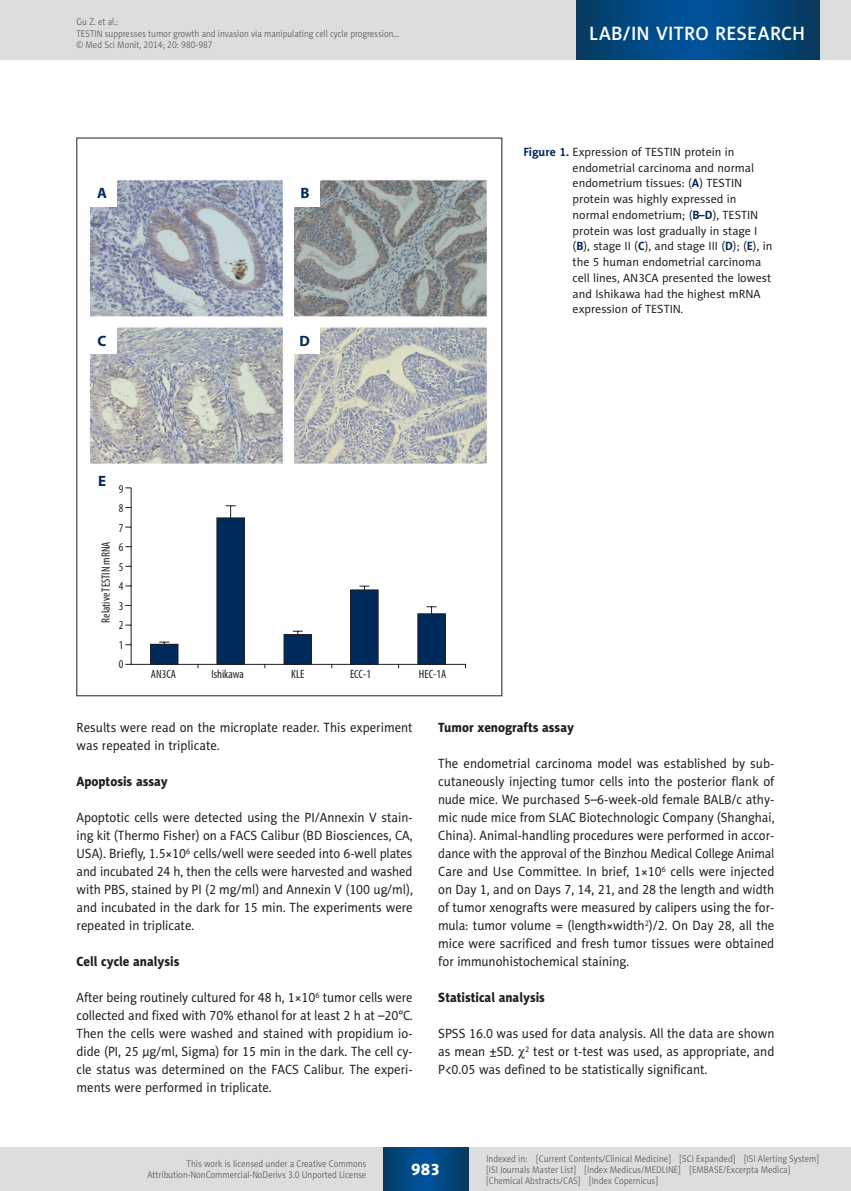
<style>
.page{position:relative;width:851px;height:1191px;background:#fff}
.page>*{position:absolute;margin:0;border:0;box-sizing:border-box;transform-origin:0 0}
.t1{font:19.5px "Naomi Sans EFN Medium";letter-spacing:.01em;color:#fff}
.t2{font:16.5px "Naomi Sans EFN Heavy";color:#fff}
.t3{font:700 15px "Myriad Pro";color:#00295c}
.MSM_Body{font:13.5px/18px "Naomi Sans EFN";color:#231f20;text-align:justify;scale:.95 1}
.MSM_Body-2{font:13.5px/18px "Naomi Sans EFN";color:#231f20;text-align:justify;scale:.94 1}
.MSM_Headline_2{font:13.5px "Naomi Sans EFN Heavy";color:#231f20;scale:.95 1}
.MSM_Rycina_tytul{font:12px/15.8px "Naomi Sans EFN";color:#231f20}
.t4{font:condensed 12px/19.5px "Myriad Pro";color:#231f20;text-align:justify}
.t5{font:9.75px/11.2px "Naomi Sans EFN Light";color:#57585a;scale:.9 1}
.s1{font-weight:700;color:#00295c}
.s2{font-family:"Standard Sym L"}
</style>
<div class="page">
<img style="left:89px;top:180px;width:398px;height:284px">
<hr style="left:131px;top:488px;width:1px;height:176px;background:#231f20">
<hr style="left:125px;top:664px;width:341px;height:1px;background:#231f20">
<svg style="left:150px;top:641px;width:29px;height:24px"></svg>
<svg style="left:283px;top:630px;width:29px;height:35px"></svg>
<svg style="left:350px;top:585px;width:29px;height:80px;background:#123460"></svg>
<svg style="left:417px;top:606px;width:29px;height:59px;background:#224269"></svg>
<svg style="left:216px;top:505px;width:29px;height:160px;background:#183a65"></svg>
<div style="left:87px;top:178px;width:30px;height:28px;background:#fff"></div>
<div style="left:87px;top:326px;width:30px;height:28px;background:#fff"></div>
<div style="left:290px;top:178px;width:29px;height:28px;background:#fff"></div>
<div style="left:290px;top:326px;width:29px;height:28px;background:#fff"></div>
<div style="left:0;top:1148px;width:850px;height:43px;background:#dcdddf"></div>
<svg style="left:383px;top:1147px;width:85px;height:43px;background:#02477e"></svg>
<div style="left:0;top:0;width:850px;height:60px;background:#dcdddf"></div>
<svg style="left:576px;top:0;width:243px;height:60px;background:#02477e"></svg>
<p class="t5" style="left:77px;top:16px;width:360px">Gu Z. et al.:<br>TESTIN suppresses tumor growth and invasion via manipulating cell cycle progression… © Med Sci Monit, 2014; 20: 980-987</p>
<p class="t3" style="left:97px;top:183px;width:11px">A</p>
<p class="t3" style="left:300px;top:183px;width:11px">B</p>
<p class="t3" style="left:98px;top:331px;width:10px">C</p>
<p class="t3" style="left:299px;top:331px;width:12px">D</p>
<p class="t3" style="left:98px;top:471px;width:10px">E</p>
<p class="t4" style="left:96px;top:622px;width:82px;rotate:-90deg">Relative TESTIN mRNA</p>
<p class="t4" style="left:119px;top:479px;width:6px">9<br>8<br>7<br>6<br>5<br>4<br>3<br>2<br>1<br>0</p>
<p class="t4" style="left:151px;top:663px;width:27px">AN3CA</p>
<p class="t4" style="left:211px;top:663px;width:34px">Ishikawa</p>
<p class="t4" style="left:291px;top:663px;width:15px">KLE</p>
<p class="t4" style="left:350px;top:663px;width:22px">ECC-1</p>
<p class="t4" style="left:419px;top:663px;width:29px">HEC-1A</p>
<h1 class="t1" style="left:589px;top:22px;width:217px">LAB/IN VITRO RESEARCH</h1>
<p class="MSM_Rycina_tytul" style="left:572px;top:144px;width:201px;text-indent:-49px"><span class="s1">Figure 1.</span> Expression of TESTIN protein in endometrial carcinoma and normal endometrium tissues: (<span class="s1">A</span>) TESTIN protein was highly expressed in normal endometrium; (<span class="s1">B–D</span>), TESTIN protein was lost gradually in stage I (<span class="s1">B</span>), stage II (<span class="s1">C</span>), and stage III (<span class="s1">D</span>); (<span class="s1">E</span>), in the 5 human endometrial carcinoma cell lines, AN3CA presented the lowest and Ishikawa had the highest mRNA expression of TESTIN.</p>
<p class="MSM_Body" style="left:77px;top:718px;width:355px">Results were read on the microplate reader. This experiment was repeated in triplicate.</p>
<p class="MSM_Headline_2" style="left:77px;top:773px;width:98px">Apoptosis assay</p>
<p class="MSM_Body" style="left:77px;top:808px;width:355px">Apoptotic cells were detected using the PI/Annexin V stain&shy;ing kit (Thermo Fisher) on a FACS Calibur (BD Biosciences, CA, USA). Briefly, 1.5×10<sup>6</sup> cells/well were seeded into 6-well plates and incubated 24 h, then the cells were harvested and washed with PBS, stained by PI (2 mg/ml) and Annexin V (100 ug/ml), and incubated in the dark for 15 min. The experiments were repeated in triplicate.</p>
<p class="MSM_Headline_2" style="left:77px;top:953px;width:110px">Cell cycle analysis</p>
<p class="MSM_Body-2" style="left:77px;top:988px;width:359px">After being routinely cultured for 48 h, 1×10<sup>6</sup> tumor cells were collected and fixed with 70% ethanol for at least 2 h at –20°C.<br>Then the cells were washed and stained with propidium io&shy;dide (PI, 25 µg/ml, Sigma) for 15 min in the dark. The cell cy&shy;cle status was determined on the FACS Calibur. The experi&shy;ments were performed in triplicate.</p>
<p class="MSM_Headline_2" style="left:438px;top:719px;width:144px">Tumor xenografts assay</p>
<p class="MSM_Body" style="left:438px;top:754px;width:355px">The endometrial carcinoma model was established by sub&shy;cutaneously injecting tumor cells into the posterior flank of nude mice. We purchased 5–6-week-old female BALB/c athy&shy;mic nude mice from SLAC Biotechnologic Company (Shanghai, China). Animal-handling procedures were performed in accor&shy;dance with the approval of the Binzhou Medical College Animal Care and Use Committee. In brief, 1×10<sup>6</sup> cells were injected on Day 1, and on Days 7, 14, 21, and 28 the length and width of tumor xenografts were measured by calipers using the for&shy;mula: tumor volume = (length×width<sup>2</sup>)/2. On Day 28, all the mice were sacrificed and fresh tumor tissues were obtained for immunohistochemical staining.</p>
<p class="MSM_Headline_2" style="left:438px;top:989px;width:114px">Statistical analysis</p>
<p class="MSM_Body" style="left:438px;top:1024px;width:355px">SPSS 16.0 was used for data analysis. All the data are shown as mean ±SD. <span class="s2">c</span><sup>2</sup> test or t-test was used, as appropriate, and P&lt;0.05 was defined to be statistically significant.</p>
<p class="t5" style="left:147px;top:1158px;width:245px;text-align:right">This work is licensed under a Creative Commons<br>Attribution-NonCommercial-NoDerivs 3.0 Unported License</p>
<p class="t2" style="left:411px;top:1159px;width:30px">983</p>
<p class="t5" style="left:486px;top:1152px;width:371px">Indexed in: [Current Contents/Clinical Medicine] [SCI Expanded] [ISI Alerting System] [ISI Journals Master List] [Index Medicus/MEDLINE] [EMBASE/Excerpta Medica] [Chemical Abstracts/CAS] [Index Copernicus]</p>
</div>
